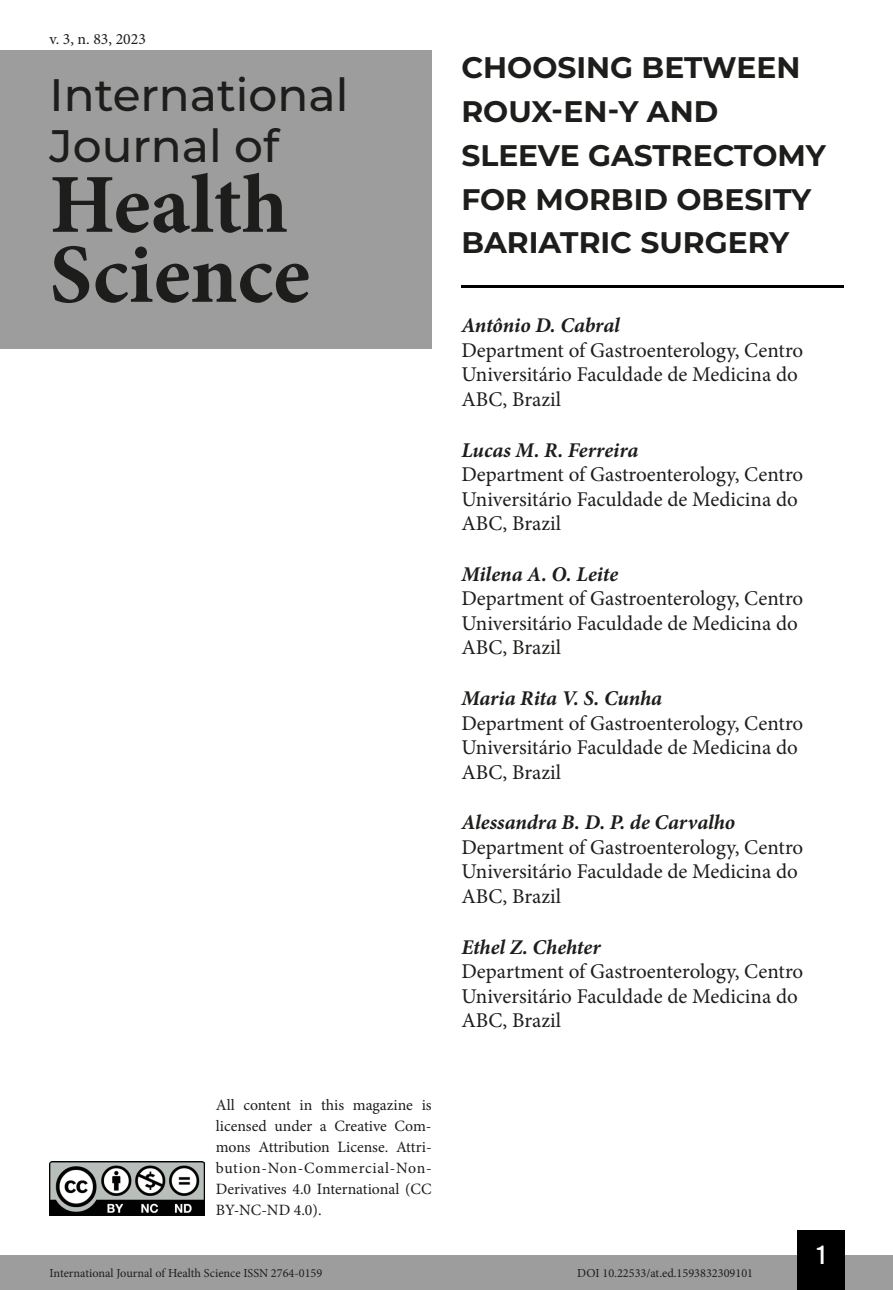
<style>
.page{position:relative;width:893px;height:1290px;background:#fff}
.page>*{position:absolute;margin:0;border:0;box-sizing:border-box;transform-origin:0 0}
.t1{font:700 84px/70px "Minion Pro";color:#1d1d1b}
.t2{font:500 45.5px/50.8px "Montserrat";color:#1d1d1b}
.t3{font:700 29.75px/43.8px "Montserrat";color:#1d1d1b}
.t4{font:26.25px "Bebas Kai";color:#fff}
.t5{font:21px/24.5px "Minion Pro";color:#1d1d1b}
.t6{font:italic 700 21px "Minion Pro";letter-spacing:-.005em;color:#1d1d1b}
.t7{font:15.75px/21px "Minion Pro";color:#1d1d1b;text-align:justify}
.t8{font:12.25px "Minion Pro";color:#1d1d1b}
</style>
<div class="page">
<div style="left:0;top:1255px;width:893px;height:35px;background:#9d9d9d"></div>
<div style="left:797px;top:1230px;width:48px;height:60px;background:#000"></div>
<img style="left:50px;top:1161px;width:154px;height:54px">
<div style="left:0;top:50px;width:432px;height:298px;background:#9d9d9d"></div>
<hr style="left:461px;top:285px;width:382px;height:3px;background:#000">
<p class="t7" style="left:50px;top:28px;width:98px">v. 3, n. 83, 2023</p>
<h2 class="t2" style="left:50px;top:68px;width:300px">International<br>Journal of</h2>
<h1 class="t1" style="left:50px;top:169px;width:262px">Health<br>Science</h1>
<p class="t7" style="left:216px;top:1095px;width:217px">All content in this magazine is licensed under a Creative Com&shy;mons Attribution License. Attri&shy;bution-Non-Commercial-Non-Derivatives 4.0 International (CC BY-NC-ND 4.0).</p>
<h3 class="t3" style="left:461px;top:44px;width:366px">CHOOSING BETWEEN<br>ROUX-EN-Y AND<br>SLEEVE GASTRECTOMY<br>FOR MORBID OBESITY<br>BARIATRIC SURGERY</h3>
<p class="t6" style="left:461px;top:310px;width:160px">Antônio D. Cabral</p>
<p class="t5" style="left:461px;top:338px;width:343px">Department of Gastroenterology, Centro<br>Universitário Faculdade de Medicina do<br>ABC, Brazil</p>
<p class="t6" style="left:461px;top:435px;width:178px">Lucas M. R. Ferreira</p>
<p class="t5" style="left:461px;top:462px;width:343px">Department of Gastroenterology, Centro<br>Universitário Faculdade de Medicina do<br>ABC, Brazil</p>
<p class="t6" style="left:461px;top:559px;width:158px">Milena A. O. Leite</p>
<p class="t5" style="left:461px;top:586px;width:343px">Department of Gastroenterology, Centro<br>Universitário Faculdade de Medicina do<br>ABC, Brazil</p>
<p class="t6" style="left:461px;top:683px;width:202px">Maria Rita V. S. Cunha</p>
<p class="t5" style="left:461px;top:711px;width:343px">Department of Gastroenterology, Centro<br>Universitário Faculdade de Medicina do<br>ABC, Brazil</p>
<p class="t6" style="left:461px;top:808px;width:275px">Alessandra B. D. P. de Carvalho</p>
<p class="t5" style="left:461px;top:835px;width:343px">Department of Gastroenterology, Centro<br>Universitário Faculdade de Medicina do<br>ABC, Brazil</p>
<p class="t6" style="left:461px;top:932px;width:141px">Ethel Z. Chehter</p>
<p class="t5" style="left:461px;top:959px;width:343px">Department of Gastroenterology, Centro<br>Universitário Faculdade de Medicina do<br>ABC, Brazil</p>
<p class="t4" style="left:817px;top:1241px;width:10px">1</p>
<p class="t8" style="left:50px;top:1265px;width:274px">International Journal of Health Science ISSN 2764-0159</p>
<p class="t8" style="left:577px;top:1265px;width:177px">DOI 10.22533/at.ed.1593832309101</p>
</div>
